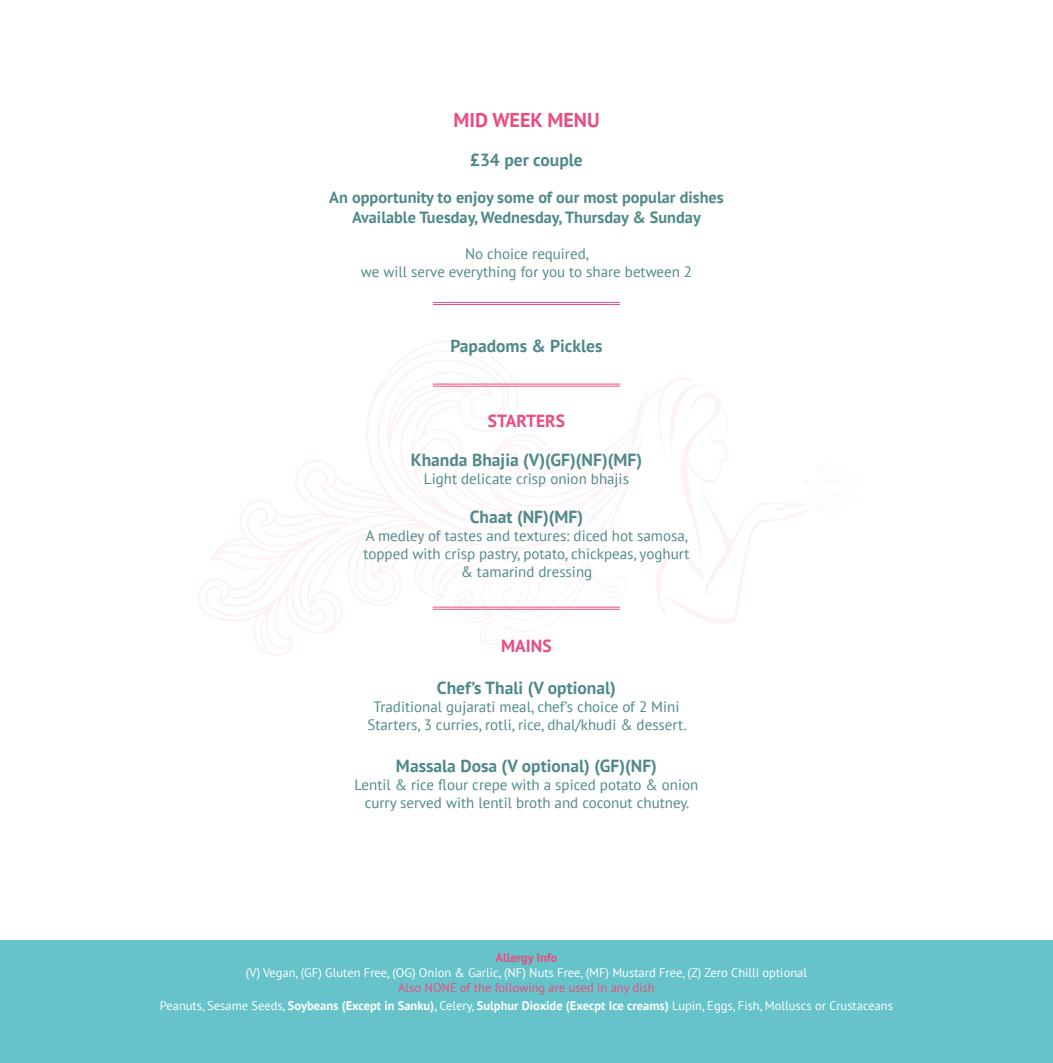
<style>
.page{position:relative;width:1053px;height:1063px;background:#fff}
.page>*{position:absolute;margin:0;border:0;box-sizing:border-box;transform-origin:0 0}
.t1{font:700 20px "PT Sans";color:#ea4d7f}
.t2{font:700 17.5px "PT Sans";color:#4f8a88}
.t3{font:700 17.5px "PT Sans";color:#ea4d7f}
.t4{font:700 16.25px/19.5px "PT Sans";color:#4f8a88;text-align:center}
.t5{font:15px/18px "PT Sans";color:#4f8a88;text-align:center}
.t6{font:12.5px/18px "PT Sans";color:#fff;text-align:center}
.t7{font:700 12.5px "PT Sans";color:#ea4d7f}
.s1{color:#ea4d7f}
.s2{font-weight:700}
</style>
<div class="page">
<div style="left:0;top:940px;width:1052px;height:123px;background:#66c3ca"></div>
<hr style="left:433px;top:302px;width:187px;height:1px;background:#ea4d7f">
<hr style="left:433px;top:304px;width:187px;height:1px;background:#ea4d7f">
<svg style="left:198px;top:341px;width:440px;height:314px"></svg>
<svg style="left:453px;top:551px;width:174px;height:94px"></svg>
<svg style="left:654px;top:378px;width:203px;height:246px"></svg>
<h1 class="t1" style="left:453px;top:106px;width:148px">MID WEEK MENU</h1>
<p class="t2" style="left:470px;top:148px;width:114px">£34 per couple</p>
<p class="t4" style="left:329px;top:187px;width:396px">An opportunity to enjoy some of our most popular dishes<br>Available Tuesday, Wednesday, Thursday &amp; Sunday</p>
<p class="t5" style="left:361px;top:244px;width:332px">No choice required,<br>we will serve everything for you to share between 2</p>
<p class="t2" style="left:450px;top:334px;width:154px">Papadoms &amp; Pickles</p>
<p class="t3" style="left:488px;top:409px;width:78px">STARTERS</p>
<p class="t2" style="left:411px;top:448px;width:233px">Khanda Bhajia (V)(GF)(NF)(MF)</p>
<p class="t5" style="left:424px;top:469px;width:206px">Light delicate crisp onion bhajis</p>
<p class="t2" style="left:469px;top:505px;width:115px">Chaat (NF)(MF)</p>
<p class="t5" style="left:363px;top:526px;width:327px">A medley of tastes and textures: diced hot samosa, topped with crisp pastry, potato, chickpeas, yoghurt &amp; tamarind dressing</p>
<p class="t3" style="left:501px;top:634px;width:52px">MAINS</p>
<p class="t2" style="left:437px;top:676px;width:180px">Chef’s Thali (V optional)</p>
<p class="t5" style="left:367px;top:697px;width:321px">Traditional gujarati meal, chef’s choice of 2 Mini<br>Starters, 3 curries, rotli, rice, dhal/khudi &amp; dessert.</p>
<p class="t2" style="left:396px;top:754px;width:262px">Massala Dosa (V optional) (GF)(NF)</p>
<p class="t5" style="left:354px;top:775px;width:345px">Lentil &amp; rice flour crepe with a spiced potato &amp; onion curry served with lentil broth and coconut chutney.</p>
<p class="t7" style="left:495px;top:949px;width:64px">Allergy Info</p>
<p class="t6" style="left:246px;top:963px;width:562px">(V) Vegan, (GF) Gluten Free, (OG) Onion &amp; Garlic, (NF) Nuts Free, (MF) Mustard Free, (Z) Zero Chilli optional</p>
<p class="t6" style="left:160px;top:978px;width:734px"><span class="s1">Also NONE of the following are used in any dish<br></span>Peanuts, Sesame Seeds, <span class="s2">Soybeans (Except in Sanku)</span>, Celery, <span class="s2">Sulphur Dioxide (Execpt Ice creams)</span> Lupin, Eggs, Fish, Molluscs or Crustaceans</p>
</div>
